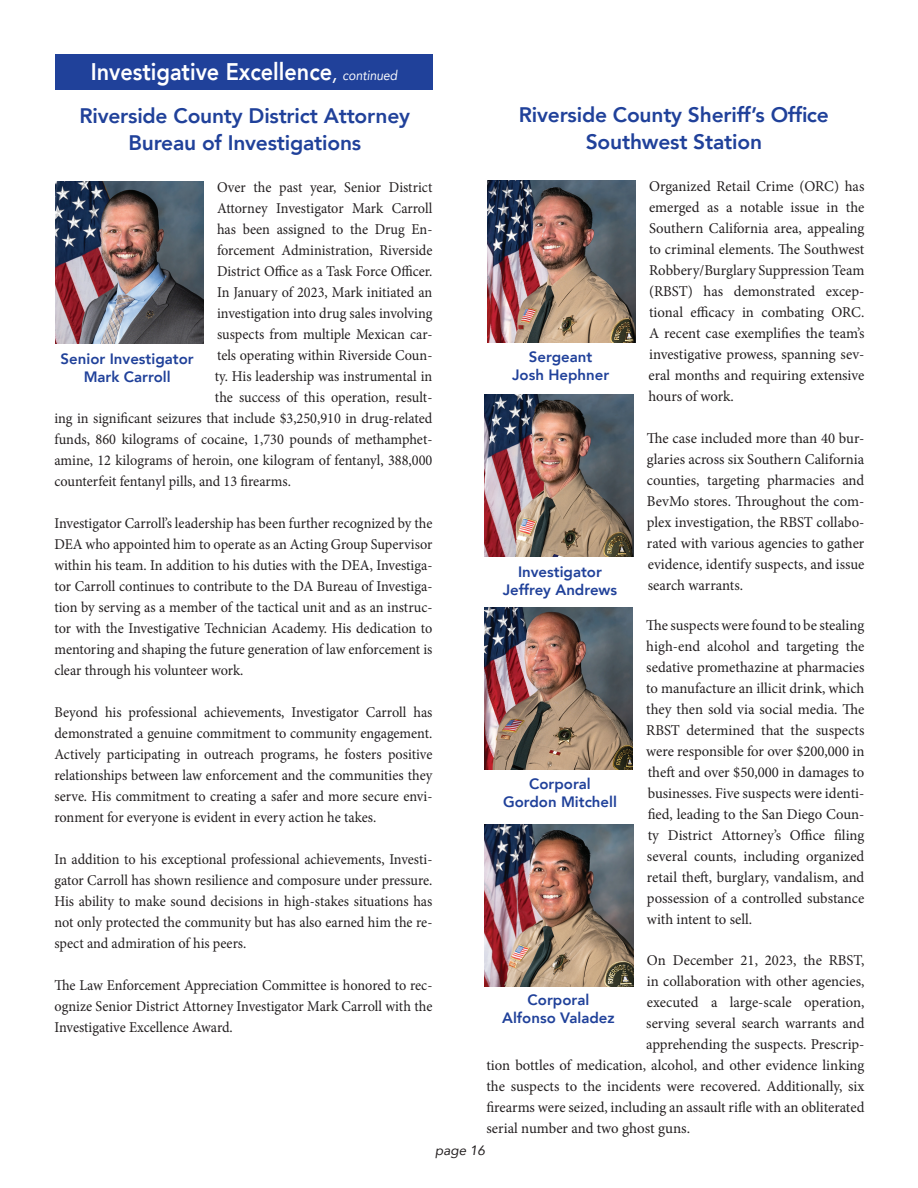
<style>
.page{position:relative;width:918px;height:1188px;background:#fff}
.page>*{position:absolute;margin:0;border:0;box-sizing:border-box;transform-origin:0 0}
.t1{font:800 24px "Avenir";color:#fff;scale:.9 1}
.t2{font:800 21px "Avenir";letter-spacing:-.01em;color:#20419a}
.t3{font:15px/21px "Minion Pro";color:#231f20;text-align:justify;scale:.95 1}
.t4{font:15px/21px "Minion Pro";color:#231f20;text-align:justify}
.t5{font:800 15px "Avenir";color:#20419a}
.t6{font:italic 13.5px "Avenir";color:#231f20}
.s1{font-weight:400;font-style:italic;font-size:21px}
.s2{font-weight:400;font-style:italic;font-size:13.5px}
</style>
<div class="page">
<div style="left:55px;top:54px;width:378px;height:36px;background:#20419a"></div>
<img style="left:55px;top:181px;width:149px;height:162px">
<img style="left:487px;top:180px;width:149px;height:162px">
<img style="left:485px;top:394px;width:148px;height:162px">
<img style="left:484px;top:607px;width:149px;height:162px">
<img style="left:485px;top:824px;width:148px;height:162px">
<p class="t1" style="left:91px;top:53px;width:342px">Investigative Excellence<span class="s1">,</span> <span class="s2">continued</span></p>
<p class="t2" style="left:80px;top:99px;width:332px">Riverside County District Attorney</p>
<p class="t2" style="left:128px;top:126px;width:234px">Bureau of Investigations</p>
<p class="t3" style="left:217px;top:177px;width:228px">Over the past year, Senior District</p>
<p class="t3" style="left:217px;top:198px;width:228px">Attorney Investigator Mark Carroll</p>
<p class="t3" style="left:217px;top:219px;width:228px">has been assigned to the Drug En-</p>
<p class="t3" style="left:217px;top:240px;width:228px">forcement Administration, Riverside</p>
<p class="t3" style="left:217px;top:261px;width:228px">District Office as a Task Force Officer.</p>
<p class="t3" style="left:217px;top:282px;width:228px">In January of 2023, Mark initiated an</p>
<p class="t3" style="left:217px;top:303px;width:228px">investigation into drug sales involving</p>
<p class="t3" style="left:217px;top:324px;width:228px">suspects from multiple Mexican car-</p>
<p class="t3" style="left:217px;top:345px;width:228px">tels operating within Riverside Coun-</p>
<p class="t3" style="left:215px;top:366px;width:230px">ty. His leadership was instrumental in</p>
<p class="t3" style="left:215px;top:387px;width:230px">the success of this operation, result-</p>
<p class="t3" style="left:54px;top:408px;width:399px">ing in significant seizures that include $3,250,910 in drug-related</p>
<p class="t3" style="left:54px;top:429px;width:399px">funds, 860 kilograms of cocaine, 1,730 pounds of methamphet-</p>
<p class="t3" style="left:54px;top:450px;width:399px">amine, 12 kilograms of heroin, one kilogram of fentanyl, 388,000</p>
<p class="t3" style="left:54px;top:471px;width:250px">counterfeit fentanyl pills, and 13 firearms.</p>
<p class="t3" style="left:54px;top:513px;width:399px">Investigator Carroll’s leadership has been further recognized by the DEA who appointed him to operate as an Acting Group Supervisor within his team. In addition to his duties with the DEA, Investiga&shy;tor Carroll continues to contribute to the DA Bureau of Investiga&shy;tion by serving as a member of the tactical unit and as an instruc&shy;tor with the Investigative Technician Academy. His dedication to mentoring and shaping the future generation of law enforcement is clear through his volunteer work.</p>
<p class="t3" style="left:54px;top:702px;width:399px">Beyond his professional achievements, Investigator Carroll has demonstrated a genuine commitment to community engagement.<br>Actively participating in outreach programs, he fosters positive relationships between law enforcement and the communities they serve. His commitment to creating a safer and more secure envi&shy;ronment for everyone is evident in every action he takes.</p>
<p class="t3" style="left:54px;top:849px;width:399px">In addition to his exceptional professional achievements, Investi&shy;gator Carroll has shown resilience and composure under pressure.<br>His ability to make sound decisions in high-stakes situations has not only protected the community but has also earned him the re&shy;spect and admiration of his peers.</p>
<p class="t3" style="left:54px;top:975px;width:399px">The Law Enforcement Appreciation Committee is honored to rec&shy;ognize Senior District Attorney Investigator Mark Carroll with the Investigative Excellence Award.</p>
<p class="t5" style="left:61px;top:347px;width:135px">Senior Investigator</p>
<p class="t5" style="left:84px;top:365px;width:88px">Mark Carroll</p>
<p class="t2" style="left:519px;top:98px;width:312px">Riverside County Sheriff’s Office</p>
<p class="t2" style="left:586px;top:125px;width:178px">Southwest Station</p>
<p class="t4" style="left:648px;top:175px;width:218px">Organized Retail Crime (ORC) has emerged as a notable issue in the Southern California area, appealing to criminal elements. The Southwest Robbery/Burglary Suppression Team (RBST) has demonstrated excep&shy;tional efficacy in combating ORC.<br>A recent case exemplifies the team’s investigative prowess, spanning sev&shy;eral months and requiring extensive hours of work.</p>
<p class="t4" style="left:647px;top:427px;width:219px">The case included more than 40 bur&shy;glaries across six Southern California counties, targeting pharmacies and BevMo stores. Throughout the com&shy;plex investigation, the RBST collabo&shy;rated with various agencies to gather evidence, identify suspects, and issue search warrants.</p>
<p class="t4" style="left:646px;top:615px;width:220px">The suspects were found to be stealing high-end alcohol and targeting the sedative promethazine at pharmacies to manufacture an illicit drink, which they then sold via social media. The RBST determined that the suspects were responsible for over $200,000 in theft and over $50,000 in damages to businesses. Five suspects were identi&shy;fied, leading to the San Diego Coun&shy;ty District Attorney’s Office filing several counts, including organized retail theft, burglary, vandalism, and possession of a controlled substance with intent to sell.</p>
<p class="t4" style="left:647px;top:949px;width:219px">On December 21, 2023, the RBST,</p>
<p class="t4" style="left:647px;top:970px;width:219px">in collaboration with other agencies,</p>
<p class="t4" style="left:647px;top:991px;width:219px">executed a large-scale operation,</p>
<p class="t4" style="left:646px;top:1012px;width:220px">serving several search warrants and</p>
<p class="t4" style="left:646px;top:1033px;width:220px">apprehending the suspects. Prescrip-</p>
<p class="t4" style="left:486px;top:1054px;width:380px">tion bottles of medication, alcohol, and other evidence linking</p>
<p class="t4" style="left:486px;top:1075px;width:380px">the suspects to the incidents were recovered. Additionally, six</p>
<p class="t4" style="left:486px;top:1096px;width:380px">firearms were seized, including an assault rifle with an obliterated</p>
<p class="t4" style="left:486px;top:1117px;width:205px">serial number and two ghost guns.</p>
<p class="t5" style="left:529px;top:345px;width:65px">Sergeant</p>
<p class="t5" style="left:512px;top:363px;width:99px">Josh Hephner</p>
<p class="t5" style="left:518px;top:560px;width:85px">Investigator</p>
<p class="t5" style="left:503px;top:578px;width:116px">Jeffrey Andrews</p>
<p class="t5" style="left:529px;top:772px;width:63px">Corporal</p>
<p class="t5" style="left:503px;top:790px;width:115px">Gordon Mitchell</p>
<p class="t5" style="left:528px;top:988px;width:63px">Corporal</p>
<p class="t5" style="left:502px;top:1006px;width:114px">Alfonso Valadez</p>
<p class="t6" style="left:435px;top:1142px;width:51px">page 16</p>
</div>
